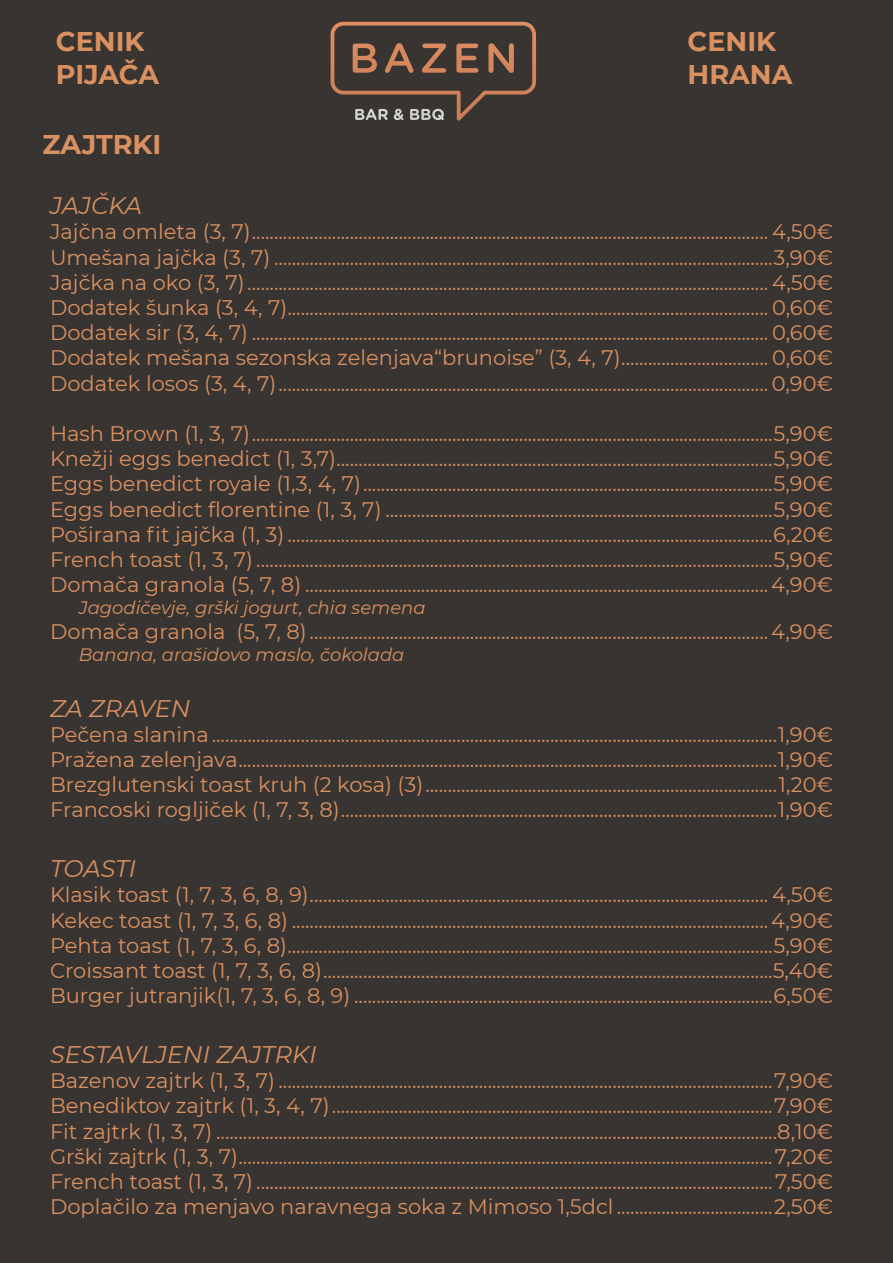
<style>
.page{position:relative;width:893px;height:1263px;background:#383432}
.page>*{position:absolute;margin:0;border:0;box-sizing:border-box;transform-origin:0 0}
.t1{font:700 27px/32.4px "Montserrat";color:#da905f}
.t2{font:italic 24px "Montserrat";color:#da905f}
.t3{font:21px/25.2px "Montserrat";color:#da905f;text-align:justify}
.t4{font:italic 18px "Montserrat";color:#da905f}
</style>
<div class="page">
<svg style="left:331px;top:22px;width:205px;height:99px;background:#59473d"></svg>
<p class="t1" style="left:56px;top:24px;width:105px">CENIK<br>PIJAČA</p>
<p class="t1" style="left:688px;top:24px;width:106px">CENIK<br>HRANA</p>
<p class="t1" style="left:43px;top:127px;width:120px">ZAJTRKI</p>
<p class="t2" style="left:50px;top:189px;width:94px">JAJČKA</p>
<p class="t3" style="left:50px;top:218px;width:785px">Jajčna omleta (3, 7).................................................................................................................... 4,50€ Umešana jajčka (3, 7) ................................................................................................................3,90€ Jajčka na oko (3, 7)..................................................................................................................... 4,50€ Dodatek šunka (3, 4, 7)............................................................................................................ 0,60€ Dodatek sir (3, 4, 7) .................................................................................................................... 0,60€ Dodatek mešana sezonska zelenjava“brunoise” (3, 4, 7)................................. 0,60€ Dodatek losos (3, 4, 7).............................................................................................................. 0,90€</p>
<p class="t3" style="left:50px;top:420px;width:785px">Hash Brown (1, 3, 7).....................................................................................................................5,90€ Knežji eggs benedict (1, 3,7)..................................................................................................5,90€ Eggs benedict royale (1,3, 4, 7)............................................................................................5,90€ Eggs benedict florentine (1, 3, 7) .......................................................................................5,90€ Poširana fit jajčka (1, 3).............................................................................................................6,20€ French toast (1, 3, 7)....................................................................................................................5,90€ Domača granola (5, 7, 8) ........................................................................................................4,90€</p>
<p class="t4" style="left:79px;top:595px;width:348px">Jagodičevje, grški jogurt, chia semena</p>
<p class="t3" style="left:50px;top:618px;width:785px">Domača granola (5, 7, 8).......................................................................................................4,90€</p>
<p class="t4" style="left:79px;top:642px;width:327px">Banana, arašidovo maslo, čokolada</p>
<p class="t2" style="left:50px;top:692px;width:142px">ZA ZRAVEN</p>
<p class="t3" style="left:50px;top:721px;width:785px">Pečena slanina...............................................................................................................................1,90€ Pražena zelenjava.........................................................................................................................1,90€ Brezglutenski toast kruh (2 kosa) (3)...............................................................................1,20€ Francoski rogljiček (1, 7, 3, 8)..................................................................................................1,90€</p>
<p class="t2" style="left:50px;top:852px;width:88px">TOASTI</p>
<p class="t3" style="left:50px;top:881px;width:785px">Klasik toast (1, 7, 3, 6, 8, 9)....................................................................................................... 4,50€ Kekec toast (1, 7, 3, 6, 8) ...........................................................................................................4,90€ Pehta toast (1, 7, 3, 6, 8).............................................................................................................5,90€ Croissant toast (1, 7, 3, 6, 8).....................................................................................................5,40€ Burger jutranjik(1, 7, 3, 6, 8, 9) ..............................................................................................6,50€</p>
<p class="t2" style="left:50px;top:1038px;width:268px">SESTAVLJENI ZAJTRKI</p>
<p class="t3" style="left:50px;top:1067px;width:785px">Bazenov zajtrk (1, 3, 7) ...............................................................................................................7,90€ Benediktov zajtrk (1, 3, 4, 7)...................................................................................................7,90€ Fit zajtrk (1, 3, 7) ..............................................................................................................................8,10€ Grški zajtrk (1, 3, 7)........................................................................................................................7,20€ French toast (1, 3, 7)....................................................................................................................7,50€ Doplačilo za menjavo naravnega soka z Mimoso 1,5dcl ...................................2,50€</p>
</div>
